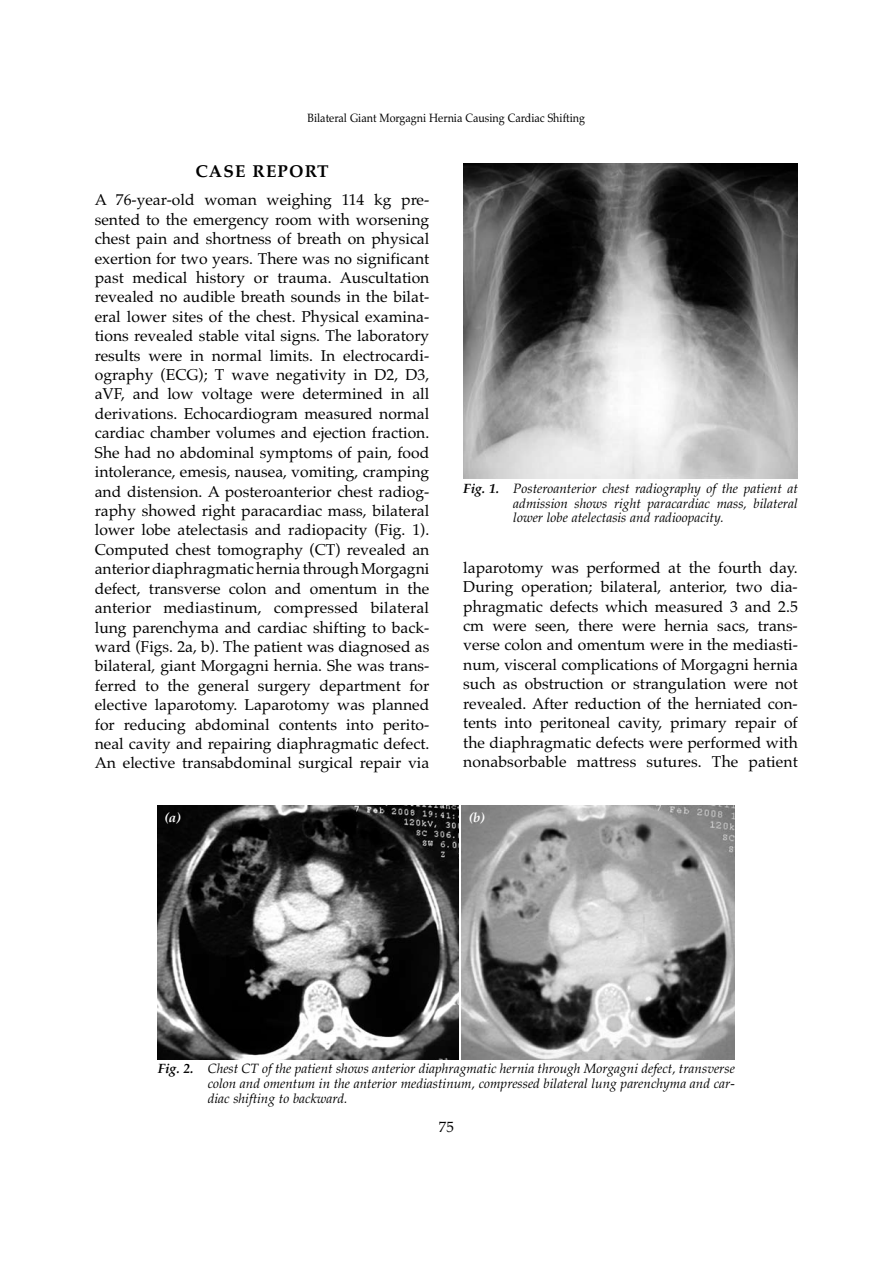
<style>
.page{position:relative;width:893px;height:1263px;background:#fff}
.page>*{position:absolute;margin:0;border:0;box-sizing:border-box;transform-origin:0 0}
.t1{font:700 17.25px "Palatino";letter-spacing:.065em;color:#000}
.t2{font:15.75px/19.4px "Palatino";color:#000;text-align:justify}
.t3{font:15px "Palatino";color:#000}
.t4{font:italic 13.5px/15px "Palatino";color:#000;text-align:justify}
.t5{font:italic 700 13.5px "Palatino";color:#fff}
.t6{font:12px "Palatino";color:#000;scale:.9 1}
.s1{font-weight:700}
</style>
<div class="page">
<img style="left:463px;top:163px;width:335px;height:315px">
<img style="left:158px;top:805px;width:301px;height:254px">
<img style="left:461px;top:805px;width:274px;height:254px">
<p class="t6" style="left:307px;top:113px;width:310px">Bilateral Giant Morgagni Hernia Causing Cardiac Shifting</p>
<p class="t1" style="left:195px;top:165px;width:135px">CASE REPORT</p>
<p class="t2" style="left:95px;top:192px;width:336px">A 76-year-old woman weighing 114 kg pre&shy;sented to the emergency room with worsening chest pain and shortness of breath on physical exertion for two years. There was no significant past medical history or trauma. Auscultation revealed no audible breath sounds in the bilat&shy;eral lower sites of the chest. Physical examina&shy;tions revealed stable vital signs. The laboratory results were in normal limits. In electrocardi&shy;ography (ECG); T wave negativity in D2, D3, aVF, and low voltage were determined in all derivations. Echocardiogram measured normal cardiac chamber volumes and ejection fraction.<br>She had no abdominal symptoms of pain, food intolerance, emesis, nausea, vomiting, cramping and distension. A posteroanterior chest radiog&shy;raphy showed right paracardiac mass, bilateral lower lobe atelectasis and radiopacity (Fig. 1).<br>Computed chest tomography (CT) revealed an anterior diaphragmatic hernia through Morgagni defect, transverse colon and omentum in the anterior mediastinum, compressed bilateral lung parenchyma and cardiac shifting to back&shy;ward (Figs. 2a, b). The patient was diagnosed as bilateral, giant Morgagni hernia. She was trans&shy;ferred to the general surgery department for elective laparotomy. Laparotomy was planned for reducing abdominal contents into perito&shy;neal cavity and repairing diaphragmatic defect.<br>An elective transabdominal surgical repair via</p>
<p class="t4" style="left:513px;top:482px;width:286px;text-indent:-50px"><span class="s1">Fig. 1.</span> Posteroanterior chest radiography of the patient at admission shows right paracardiac mass, bilateral lower lobe atelectasis and radioopacity.</p>
<p class="t2" style="left:463px;top:560px;width:336px">laparotomy was performed at the fourth day.<br>During operation; bilateral, anterior, two dia&shy;phragmatic defects which measured 3 and 2.5 cm were seen, there were hernia sacs, trans&shy;verse colon and omentum were in the mediasti&shy;num, visceral complications of Morgagni hernia such as obstruction or strangulation were not revealed. After reduction of the herniated con&shy;tents into peritoneal cavity, primary repair of the diaphragmatic defects were performed with nonabsorbable mattress sutures. The patient</p>
<p class="t5" style="left:164px;top:812px;width:18px">(a)</p>
<p class="t5" style="left:469px;top:812px;width:17px">(b)</p>
<p class="t4" style="left:208px;top:1063px;width:529px;text-indent:-50px"><span class="s1">Fig. 2.</span> Chest CT of the patient shows anterior diaphragmatic hernia through Morgagni defect, transverse colon and omentum in the anterior mediastinum, compressed bilateral lung parenchyma and car&shy;diac shifting to backward.</p>
<p class="t3" style="left:439px;top:1121px;width:16px">75</p>
</div>
